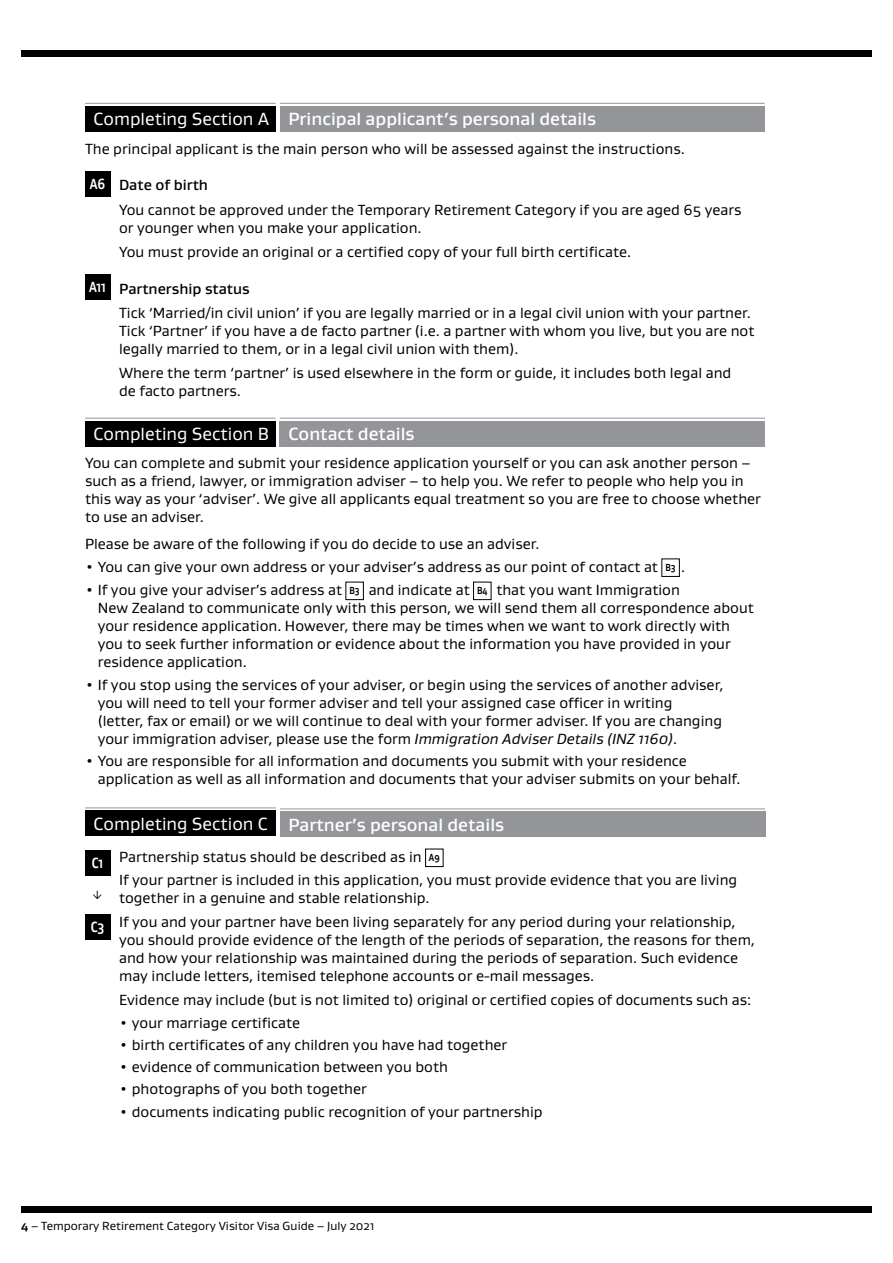
<style>
.page{position:relative;width:893px;height:1263px;background:#fff}
.page>*{position:absolute;margin:0;border:0;box-sizing:border-box;transform-origin:0 0}
.t1{font:500 18px "Gustan";color:#fff}
.t2{font:18px "Gustan";color:#fff}
.t3{font:15px/18px "Gustan";color:#000}
.t4{font:700 15px "Gustan";color:#fff;scale:.8 1}
.t5{font:12px "Gustan";color:#000}
.s1{font-weight:400}
.s2{font-weight:700;color:#fff}
.s3{font-weight:500}
.s4{font-weight:700;font-size:10.5px}
.s5{font-style:italic}
.s6{font-weight:700}
</style>
<div class="page">
<div style="left:21px;top:50px;width:851px;height:7px;background:#000"></div>
<div style="left:21px;top:1206px;width:851px;height:7px;background:#000"></div>
<div style="left:85px;top:106px;width:191px;height:25px;background:#000"></div>
<hr style="left:85px;top:103px;width:191px;height:1px;background:#939598">
<div style="left:280px;top:106px;width:485px;height:25px;background:#939598"></div>
<hr style="left:280px;top:103px;width:485px;height:1px;background:#939598">
<div style="left:85px;top:171px;width:25px;height:25px;background:#000"></div>
<div style="left:85px;top:274px;width:25px;height:26px;background:#000"></div>
<div style="left:85px;top:421px;width:191px;height:25px;background:#000"></div>
<hr style="left:85px;top:418px;width:191px;height:1px;background:#939598">
<div style="left:280px;top:421px;width:485px;height:25px;background:#939598"></div>
<hr style="left:280px;top:418px;width:485px;height:1px;background:#939598">
<div style="left:662px;top:559px;width:18px;height:18px;border:1px solid #000"></div>
<div style="left:346px;top:582px;width:18px;height:18px;border:1px solid #000"></div>
<div style="left:473px;top:582px;width:18px;height:18px;border:1px solid #000"></div>
<div style="left:85px;top:811px;width:191px;height:25px;background:#000"></div>
<hr style="left:85px;top:807px;width:191px;height:1px;background:#939598">
<div style="left:280px;top:812px;width:485px;height:25px;background:#939598"></div>
<hr style="left:280px;top:808px;width:485px;height:1px;background:#939598">
<div style="left:85px;top:851px;width:25px;height:25px;background:#000"></div>
<div style="left:425px;top:849px;width:18px;height:18px;border:1px solid #000"></div>
<div style="left:85px;top:914px;width:25px;height:25px;background:#000"></div>
<p class="t1" style="left:94px;top:107px;width:504px"><span class="s1">Completing Section A</span> Principal applicant’s personal details</p>
<p class="t3" style="left:85px;top:139px;width:601px">The principal applicant is the main person who will be assessed against the instructions.</p>
<p class="t3" style="left:119px;top:172px;width:624px;line-height:24.3px;text-indent:-29px"><span class="s2">A6</span> <span class="s3">Date of birth<br></span>You cannot be approved under the Temporary Retirement Category if you are aged 65 years</p>
<p class="t3" style="left:119px;top:215px;width:514px;line-height:24.3px">or younger when you make your application.<br>You must provide an original or a certified copy of your full birth certificate.</p>
<p class="t3" style="left:119px;top:276px;width:633px;line-height:24.3px;text-indent:-30px"><span class="s2">A11</span> <span class="s3">Partnership status<br></span>Tick ‘Married/in civil union’ if you are legally married or in a legal civil union with your partner.</p>
<p class="t3" style="left:119px;top:321px;width:637px">Tick ‘Partner’ if you have a de facto partner (i.e. a partner with whom you live, but you are not legally married to them, or in a legal civil union with them).</p>
<p class="t3" style="left:119px;top:364px;width:614px">Where the term ‘partner’ is used elsewhere in the form or guide, it includes both legal and de facto partners.</p>
<p class="t2" style="left:94px;top:422px;width:323px">Completing Section B <span class="s3">Contact details</span></p>
<p class="t3" style="left:85px;top:454px;width:677px">You can complete and submit your residence application yourself or you can ask another person – such as a friend, lawyer, or immigration adviser – to help you. We refer to people who help you in this way as your ‘adviser’. We give all applicants equal treatment so you are free to choose whether to use an adviser.</p>
<p class="t3" style="left:85px;top:534px;width:456px">Please be aware of the following if you do decide to use an adviser.</p>
<p class="t3" style="left:85px;top:558px;width:602px">• You can give your own address or your adviser’s address as our point of contact at <span class="s4">B3</span> .</p>
<p class="t3" style="left:98px;top:581px;width:658px;text-indent:-13px">• If you give your adviser’s address at <span class="s4">B3</span> and indicate at <span class="s4">B4</span> that you want Immigration<br>New Zealand to communicate only with this person, we will send them all correspondence about your residence application. However, there may be times when we want to work directly with you to seek further information or evidence about the information you have provided in your residence application.</p>
<p class="t3" style="left:98px;top:675px;width:627px;text-indent:-13px">• If you stop using the services of your adviser, or begin using the services of another adviser, you will need to tell your former adviser and tell your assigned case officer in writing<br>(letter, fax or email) or we will continue to deal with your former adviser. If you are changing your immigration adviser, please use the form <span class="s5">Immigration Adviser Details (INZ 1160)</span>.</p>
<p class="t3" style="left:98px;top:751px;width:644px;text-indent:-13px">• You are responsible for all information and documents you submit with your residence application as well as all information and documents that your adviser submits on your behalf.</p>
<p class="t1" style="left:94px;top:813px;width:412px"><span class="s1">Completing Section C</span> Partner’s personal details</p>
<p class="t3" style="left:119px;top:846px;width:620px;line-height:22.2px;text-indent:-27px"><span class="s2">C1</span> Partnership status should be described as in <span class="s4">A9<br></span>If your partner is included in this application, you must provide evidence that you are living</p>
<p class="t3" style="left:119px;top:885px;width:618px;line-height:24.3px">together in a genuine and stable relationship.<br>If you and your partner have been living separately for any period during your relationship,</p>
<p class="t3" style="left:119px;top:930px;width:637px">you should provide evidence of the length of the periods of separation, the reasons for them, and how your relationship was maintained during the periods of separation. Such evidence may include letters, itemised telephone accounts or e-mail messages.</p>
<p class="t3" style="left:119px;top:991px;width:634px">Evidence may include (but is not limited to) original or certified copies of documents such as:</p>
<p class="t3" style="left:119px;top:1013px;width:183px">• your marriage certificate</p>
<p class="t3" style="left:119px;top:1035px;width:390px">• birth certificates of any children you have had together</p>
<p class="t3" style="left:119px;top:1057px;width:330px">• evidence of communication between you both</p>
<p class="t3" style="left:119px;top:1080px;width:249px">• photographs of you both together</p>
<p class="t3" style="left:119px;top:1102px;width:425px">• documents indicating public recognition of your partnership</p>
<p class="t5" style="left:92px;top:887px;width:13px">↓</p>
<p class="t4" style="left:91px;top:917px;width:18px">C3</p>
<p class="t5" style="left:21px;top:1218px;width:355px"><span class="s6">4</span> – Temporary Retirement Category Visitor Visa Guide – July 2021</p>
</div>
